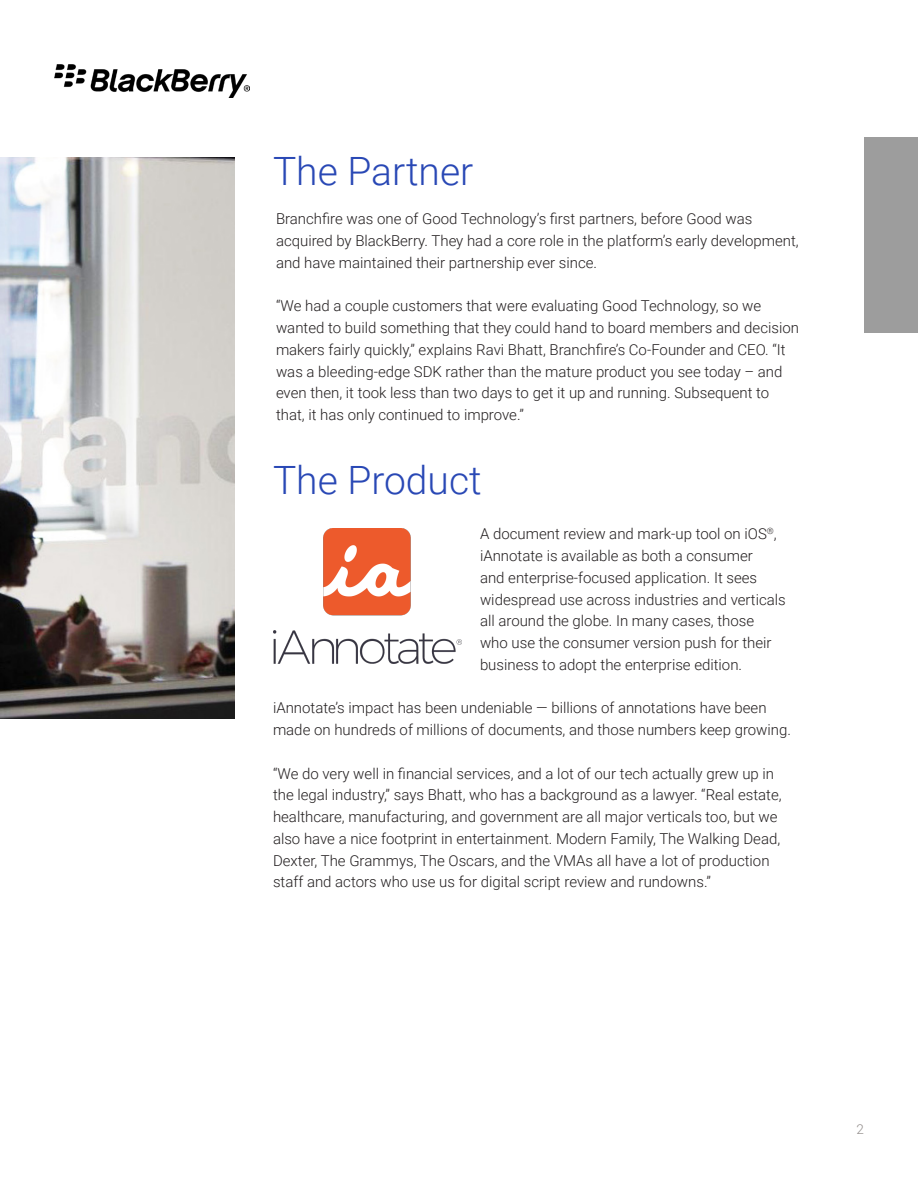
<style>
.page{position:relative;width:918px;height:1188px;background:#fff}
.page>*{position:absolute;margin:0;border:0;box-sizing:border-box;transform-origin:0 0}
.t1{font:300 39px "Roboto";color:#2948b5}
.t2{font:300 15px/21.8px "Roboto";color:#231f20}
.t3{font:300 13.5px "Roboto";color:#938e8c}
</style>
<div class="page">
<img style="left:55px;top:64px;width:195px;height:34px">
<div style="left:864px;top:137px;width:54px;height:196px;background:#9d9d9d"></div>
<img style="left:0;top:158px;width:234px;height:560px">
<img style="left:273px;top:528px;width:189px;height:136px">
<p class="t1" style="left:273px;top:144px;width:202px">The Partner</p>
<p class="t2" style="left:276px;top:207px;width:524px">Branchfire was one of Good Technology’s first partners, before Good was acquired by BlackBerry. They had a core role in the platform’s early development, and have maintained their partnership ever since.</p>
<p class="t2" style="left:276px;top:294px;width:525px">“We had a couple customers that were evaluating Good Technology, so we wanted to build something that they could hand to board members and decision makers fairly quickly,” explains Ravi Bhatt, Branchfire’s Co-Founder and CEO. “It was a bleeding-edge SDK rather than the mature product you see today – and even then, it took less than two days to get it up and running. Subsequent to that, it has only continued to improve.”</p>
<p class="t1" style="left:273px;top:452px;width:210px">The Product</p>
<p class="t2" style="left:480px;top:522px;width:307px">A document review and mark-up tool on iOS<sup>®</sup>, iAnnotate is available as both a consumer<br>and enterprise-focused application. It sees widespread use across industries and verticals all around the globe. In many cases, those who use the consumer version push for their business to adopt the enterprise edition.</p>
<p class="t2" style="left:273px;top:696px;width:520px">iAnnotate’s impact has been undeniable — billions of annotations have been made on hundreds of millions of documents, and those numbers keep growing.</p>
<p class="t2" style="left:273px;top:762px;width:510px">“We do very well in financial services, and a lot of our tech actually grew up in the legal industry,” says Bhatt, who has a background as a lawyer. “Real estate, healthcare, manufacturing, and government are all major verticals too, but we also have a nice footprint in entertainment. Modern Family, The Walking Dead, Dexter, The Grammys, The Oscars, and the VMAs all have a lot of production staff and actors who use us for digital script review and rundowns.”</p>
<p class="t3" style="left:857px;top:1119px;width:9px">2</p>
</div>
